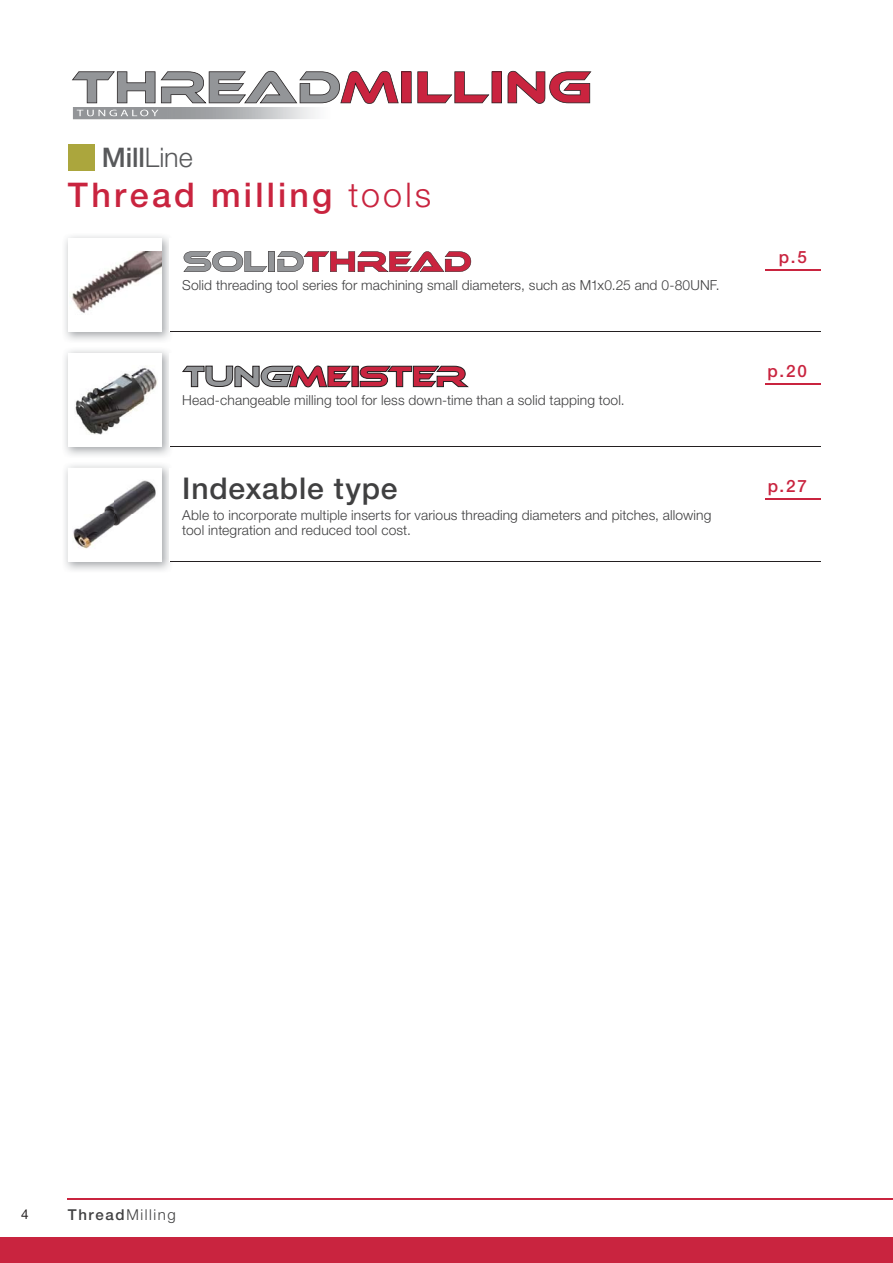
<style>
.page{position:relative;width:893px;height:1263px;background:#fff}
.page>*{position:absolute;margin:0;border:0;box-sizing:border-box;transform-origin:0 0}
.t1{font:500 34.05px "Helvetica Neue LTW1 G";letter-spacing:.095em;color:#c9243f}
.t2{font:500 30px "Helvetica Neue LTW1 G";letter-spacing:.025em;color:#404041}
.t3{font:500 27px "Helvetica Neue LTW1 G";color:#58595b}
.t4{font:500 16.95px "Helvetica Neue LTW1 G";color:#c9243f}
.t5{font:300 15px "Helvetica Neue LTW1 G";letter-spacing:.105em;color:#404041}
.t6{font:300 13.8px/14.9px "Helvetica Neue LTW1 G";letter-spacing:.01em;color:#404041}
.t7{font:13.5px "Helvetica Neue LTW1 G";color:#231f20}
.s1{font-weight:300}
.s2{font-weight:500}
</style>
<div class="page">
<div style="left:0;top:1237px;width:892px;height:26px;background:#c9243f"></div>
<hr style="left:68px;top:1199px;width:824px;height:1px;background:#c9243f">
<img style="left:74px;top:108px;width:252px;height:10px">
<svg style="left:77px;top:110px;width:81px;height:6px"></svg>
<svg style="left:72px;top:71px;width:339px;height:33px"></svg>
<svg style="left:417px;top:71px;width:174px;height:33px"></svg>
<div style="left:68px;top:145px;width:26px;height:26px;background:#aba63d"></div>
<img style="left:65px;top:465px;width:105px;height:105px">
<div style="left:68px;top:468px;width:93px;height:93px;background:#fff"></div>
<img style="left:73px;top:480px;width:83px;height:69px">
<div style="left:169px;top:468px;width:651px;height:93px;background:#fff"></div>
<hr style="left:765px;top:498px;width:55px;height:2px;background:#c9243f">
<hr style="left:170px;top:561px;width:650px;height:1px;background:#231f20">
<img style="left:65px;top:350px;width:105px;height:105px">
<div style="left:68px;top:353px;width:93px;height:94px;background:#fff"></div>
<img style="left:75px;top:367px;width:82px;height:67px">
<div style="left:169px;top:353px;width:651px;height:94px;background:#fff"></div>
<hr style="left:765px;top:384px;width:55px;height:1px;background:#c9243f">
<hr style="left:170px;top:446px;width:650px;height:1px;background:#231f20">
<img style="left:65px;top:236px;width:105px;height:104px">
<div style="left:68px;top:238px;width:93px;height:94px;background:#fff"></div>
<img style="left:72px;top:252px;width:89px;height:61px">
<div style="left:169px;top:238px;width:651px;height:94px;background:#fff"></div>
<hr style="left:765px;top:269px;width:55px;height:1px;background:#c9243f">
<hr style="left:170px;top:331px;width:650px;height:1px;background:#231f20">
<svg style="left:183px;top:251px;width:288px;height:21px"></svg>
<div style="left:352px;top:366px;width:6px;height:21px;background:#c9243f"></div>
<svg style="left:360px;top:366px;width:108px;height:21px"></svg>
<svg style="left:182px;top:366px;width:168px;height:21px"></svg>
<h3 class="t3" style="left:102px;top:148px;width:92px">Mill<span class="s1">Line</span></h3>
<h1 class="t1" style="left:68px;top:183px;width:365px">Thread milling <span class="s1">tools</span></h1>
<p class="t6" style="left:182px;top:280px;width:539px">Solid threading tool series for machining small diameters, such as M1x0.25 and 0-80UNF.</p>
<p class="t6" style="left:182px;top:394px;width:444px">Head-changeable milling tool for less down-time than a solid tapping tool.</p>
<h2 class="t2" style="left:182px;top:478px;width:217px">Indexable type</h2>
<p class="t6" style="left:182px;top:509px;width:530px">Able to incorporate multiple inserts for various threading diameters and pitches, allowing tool integration and reduced tool cost.</p>
<p class="t4" style="left:779px;top:251px;width:29px">p.5</p>
<p class="t4" style="left:767px;top:365px;width:41px">p.20</p>
<p class="t4" style="left:767px;top:480px;width:41px">p.27</p>
<p class="t7" style="left:21px;top:1207px;width:9px">4</p>
<p class="t5" style="left:68px;top:1210px;width:109px"><span class="s2">Thread</span>Milling</p>
</div>
